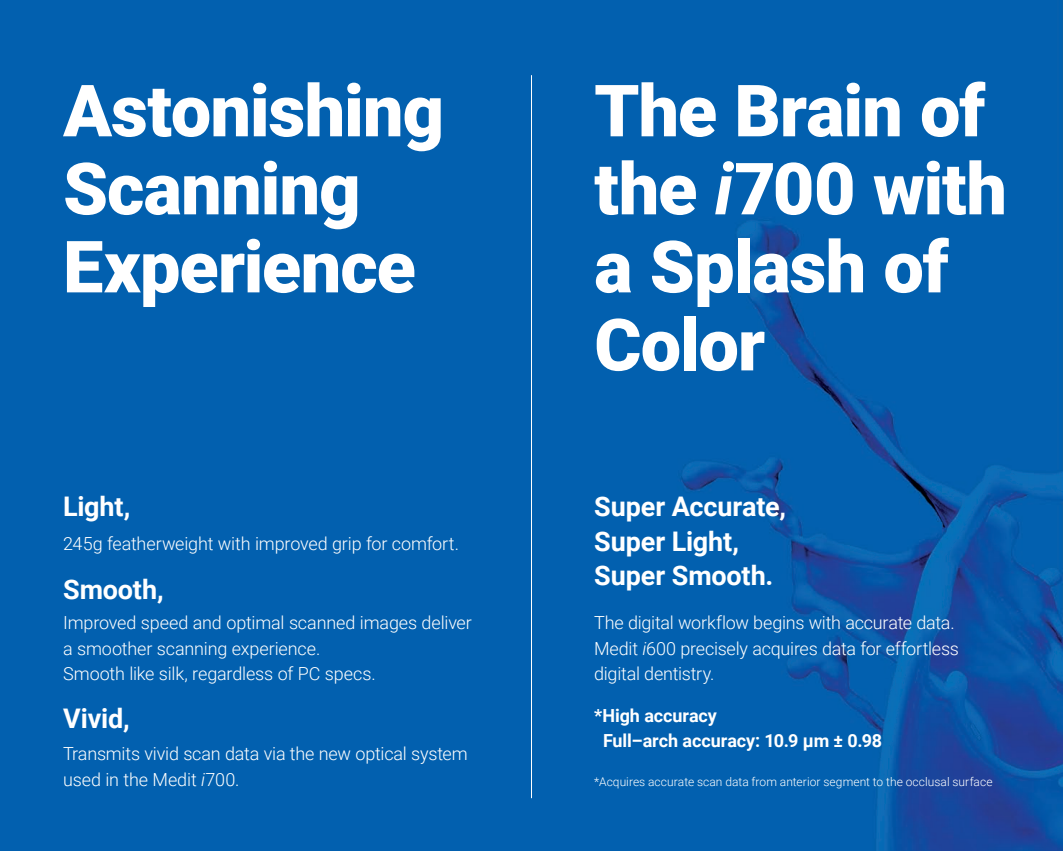
<style>
.page{position:relative;width:1063px;height:851px;background:#fff}
.page>*{position:absolute;margin:0;border:0;box-sizing:border-box;transform-origin:0 0}
.t1{font:900 72px/78px "Roboto";letter-spacing:-.015em;color:#fff}
.t2{font:700 27px "Roboto";letter-spacing:-.005em;color:#fff}
.t3{font:300 18px/25.5px "Roboto";letter-spacing:-.01em;color:#fff}
.t4{font:700 18px "Roboto";letter-spacing:-.005em;color:#fff}
.t5{font:300 12px "Roboto";letter-spacing:.005em;color:#fff}
.s1{font-style:italic}
.s2{font-weight:700;font-style:italic}
</style>
<div class="page">
<img style="left:0;top:0;width:1063px;height:850px">
<hr style="left:531px;top:75px;width:1px;height:723px;background:#fff">
<p class="t1" style="left:63px;top:69px;width:382px">Astonishing</p>
<p class="t1" style="left:63px;top:147px;width:354px">Scanning<br>Experience</p>
<p class="t2" style="left:63px;top:487px;width:69px">Light,</p>
<p class="t3" style="left:63px;top:530px;width:397px">245g featherweight with improved grip for comfort.</p>
<p class="t2" style="left:63px;top:570px;width:102px">Smooth,</p>
<p class="t3" style="left:63px;top:609px;width:410px">Improved speed and optimal scanned images deliver</p>
<p class="t3" style="left:63px;top:635px;width:259px">a smoother scanning experience.</p>
<p class="t3" style="left:63px;top:660px;width:314px">Smooth like silk, regardless of PC specs.</p>
<p class="t2" style="left:63px;top:699px;width:68px">Vivid,</p>
<p class="t3" style="left:63px;top:740px;width:406px">Transmits vivid scan data via the new optical system used in the Medit <span class="s1">i</span>700.</p>
<p class="t1" style="left:594px;top:69px;width:414px">The Brain of the <span class="s2">i</span>700 with</p>
<p class="t1" style="left:594px;top:225px;width:356px">a Splash of<br>Color</p>
<p class="t2" style="left:594px;top:487px;width:193px">Super Accurate,</p>
<p class="t2" style="left:594px;top:522px;width:146px">Super Light,</p>
<p class="t2" style="left:594px;top:556px;width:181px">Super Smooth.</p>
<p class="t3" style="left:594px;top:609px;width:362px">The digital workflow begins with accurate data.</p>
<p class="t3" style="left:594px;top:635px;width:366px">Medit <span class="s1">i</span>600 precisely acquires data for effortless digital dentistry.</p>
<p class="t4" style="left:594px;top:702px;width:124px">*High accuracy</p>
<p class="t4" style="left:603px;top:728px;width:281px">Full–arch accuracy: 10.9 μm ± 0.98</p>
<p class="t5" style="left:594px;top:773px;width:400px">*Acquires accurate scan data from anterior segment to the occlusal surface</p>
</div>
